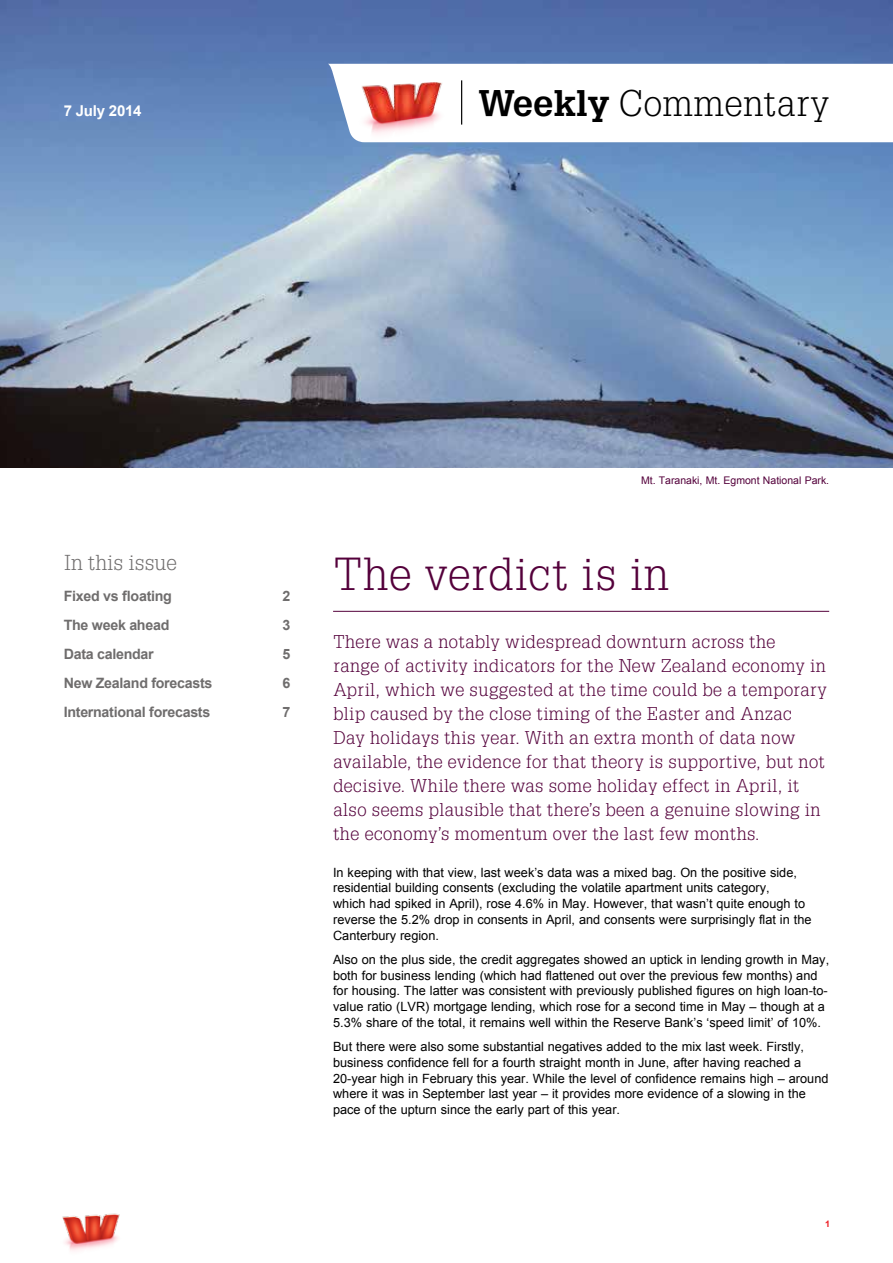
<style>
.page{position:relative;width:893px;height:1263px;background:#fff}
.page>*{position:absolute;margin:0;border:0;box-sizing:border-box;transform-origin:0 0}
.t1{font:45px "Westpac Helpa";letter-spacing:-.01em;color:#54003b}
.t2{font:36px "Westpac Helpa";letter-spacing:-.015em;color:#000}
.t3{font:21px "Westpac Helpa";letter-spacing:-.03em;color:#6f6d6d}
.t4{font:18px/24px "Westpac Helpa";letter-spacing:-.01em;color:#54003b}
.t5{font:700 15px "Arial";letter-spacing:-.015em;color:#fff}
.t6{font:700 14.25px "Arial";letter-spacing:-.02em;color:#6f6d6d}
.t7{font:12.75px/15.8px "Arial";color:#000}
.t8{font:10.5px "Arial";color:#54003b}
.t9{font:700 9px "Arial";color:#ed1d24}
.s1{font-weight:700}
</style>
<div class="page">
<img style="left:0;top:0;width:893px;height:468px">
<hr style="left:333px;top:611px;width:496px;height:1px;background:#54003b">
<svg style="left:328px;top:64px;width:565px;height:78px"></svg>
<img style="left:344px;top:71px;width:118px;height:71px">
<hr style="left:461px;top:80px;width:1px;height:45px;background:#000">
<img style="left:62px;top:1213px;width:58px;height:38px">
<p class="t5" style="left:64px;top:100px;width:79px">7 July 2014</p>
<h2 class="t2" style="left:478px;top:81px;width:353px"><span class="s1">Weekly</span> Commentary</h2>
<h3 class="t3" style="left:64px;top:550px;width:115px">In this issue</h3>
<p class="t6" style="left:64px;top:587px;width:110px">Fixed vs floating</p>
<p class="t6" style="left:282px;top:587px;width:9px">2</p>
<p class="t6" style="left:64px;top:615px;width:107px">The week ahead</p>
<p class="t6" style="left:282px;top:615px;width:9px">3</p>
<p class="t6" style="left:64px;top:644px;width:92px">Data calendar</p>
<p class="t6" style="left:282px;top:644px;width:9px">5</p>
<p class="t6" style="left:64px;top:673px;width:150px">New Zealand forecasts</p>
<p class="t6" style="left:282px;top:673px;width:9px">6</p>
<p class="t6" style="left:64px;top:702px;width:148px">International forecasts</p>
<p class="t6" style="left:282px;top:702px;width:9px">7</p>
<p class="t8" style="left:641px;top:473px;width:190px">Mt. Taranaki, Mt. Egmont National Park.</p>
<h1 class="t1" style="left:333px;top:546px;width:338px">The verdict is in</h1>
<p class="t4" style="left:333px;top:629px;width:495px">There was a notably widespread downturn across the<br>range of activity indicators for the New Zealand economy in April, which we suggested at the time could be a temporary blip caused by the close timing of the Easter and Anzac Day holidays this year. With an extra month of data now available, the evidence for that theory is supportive, but not decisive. While there was some holiday effect in April, it also seems plausible that there’s been a genuine slowing in the economy’s momentum over the last few months.</p>
<p class="t7" style="left:333px;top:864px;width:480px">In keeping with that view, last week’s data was a mixed bag. On the positive side, residential building consents (excluding the volatile apartment units category,<br>which had spiked in April), rose 4.6% in May. However, that wasn’t quite enough to reverse the 5.2% drop in consents in April, and consents were surprisingly flat in the Canterbury region.</p>
<p class="t7" style="left:333px;top:952px;width:498px">Also on the plus side, the credit aggregates showed an uptick in lending growth in May, both for business lending (which had flattened out over the previous few months) and for housing. The latter was consistent with previously published figures on high loan-to&shy;value ratio (LVR) mortgage lending, which rose for a second time in May – though at a 5.3% share of the total, it remains well within the Reserve Bank’s ‘speed limit’ of 10%.</p>
<p class="t7" style="left:333px;top:1039px;width:497px">But there were also some substantial negatives added to the mix last week. Firstly, business confidence fell for a fourth straight month in June, after having reached a 20-year high in February this year. While the level of confidence remains high – around where it was in September last year – it provides more evidence of a slowing in the pace of the upturn since the early part of this year.</p>
<p class="t9" style="left:825px;top:1218px;width:7px">1</p>
</div>
